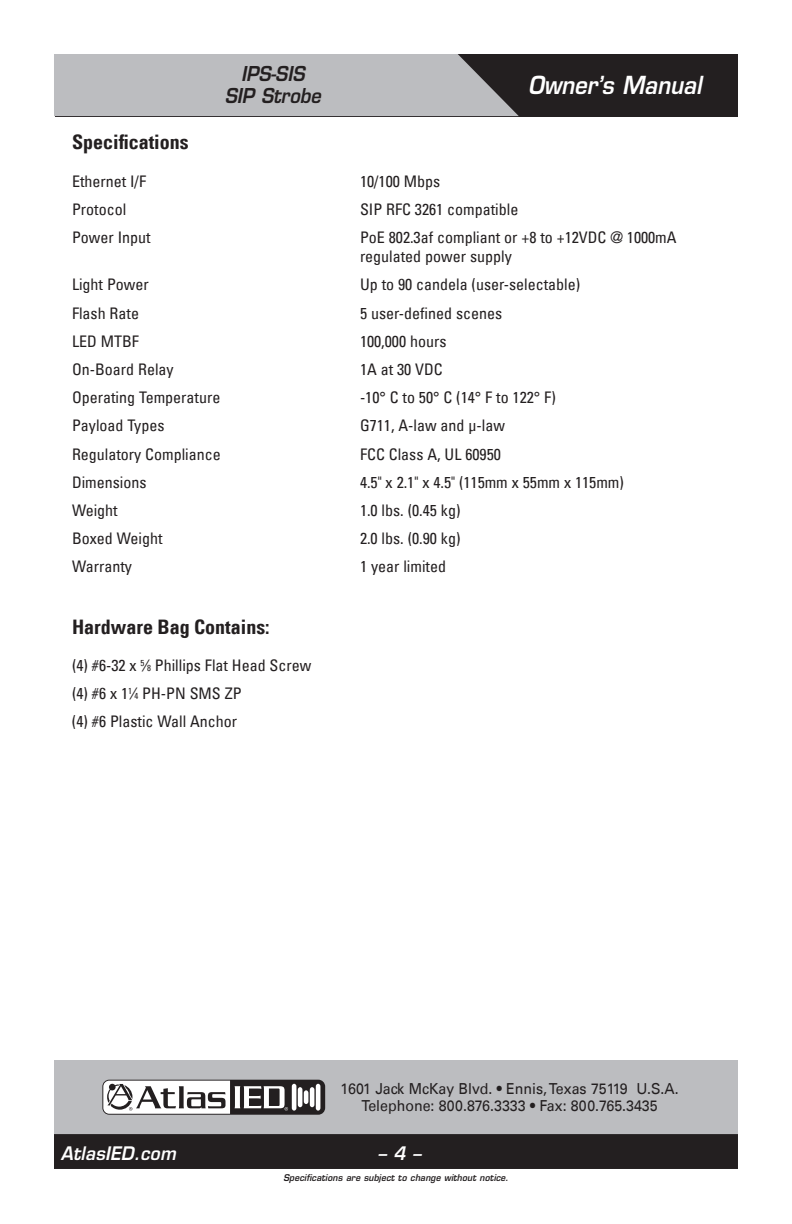
<style>
.page{position:relative;width:792px;height:1224px;background:#fff}
.page>*{position:absolute;margin:0;border:0;box-sizing:border-box;transform-origin:0 0}
.t1{font:italic 600 24.2px "Eurostile LT Std";color:#fff;scale:.9 1}
.t2{font:700 condensed 20px "Univers LT";color:#231f20}
.t3{font:italic 600 20px/22px "Eurostile LT Std";color:#231f20;text-align:center;scale:.9 1}
.t4{font:italic 600 18.2px "Eurostile LT Std";letter-spacing:.015em;color:#fff;scale:.94 1}
.t5{font:condensed 16px/28.2px "Univers LT";color:#231f20}
.t6{font:15.2px/16.6px "Univers LT";color:#231f20;text-align:center;scale:.94 1}
.t7{font:italic 600 9px "Eurostile LT Std";letter-spacing:.015em;color:#231f20;scale:.94 1}
.s1{font-size:8.8px}
</style>
<div class="page">
<div style="left:56px;top:54px;width:682px;height:62px;background:#231f20"></div>
<div style="left:54px;top:54px;width:465px;height:62px;background:#bcbdc0"></div>
<div style="left:54px;top:1060px;width:684px;height:109px;background:#bcbdc0"></div>
<div style="left:54px;top:1134px;width:684px;height:35px;background:#231f20"></div>
<svg style="left:102px;top:1080px;width:223px;height:35px"></svg>
<hr style="left:292px;top:1084px;width:4px;height:27px;background:#fff;border-radius:3px">
<hr style="left:316px;top:1084px;width:4px;height:27px;background:#fff;border-radius:3px">
<hr style="left:298px;top:1087px;width:4px;height:20px;background:#fff;border-radius:3px">
<hr style="left:310px;top:1087px;width:4px;height:20px;background:#fff;border-radius:3px">
<hr style="left:304px;top:1090px;width:4px;height:14px;background:#fff;border-radius:3px">
<svg style="left:103px;top:1081px;width:185px;height:33px;background:#a8a6a6"></svg>
<p class="t3" style="left:225px;top:63px;width:108px">IPS-SIS<br>SIP Strobe</p>
<h1 class="t1" style="left:528px;top:70px;width:194px">Owner’s Manual</h1>
<p class="t2" style="left:72px;top:130px;width:118px">Specifications</p>
<p class="t5" style="left:72px;top:167px;width:76px">Ethernet I/F</p>
<p class="t5" style="left:360px;top:167px;width:82px">10/100 Mbps</p>
<p class="t5" style="left:72px;top:195px;width:56px">Protocol</p>
<p class="t5" style="left:360px;top:195px;width:160px">SIP RFC 3261 compatible</p>
<p class="t5" style="left:72px;top:223px;width:80px">Power Input</p>
<p class="t5" style="left:360px;top:227px;width:318px;line-height:19.2px">PoE 802.3af compliant or +8 to +12VDC @ 1000mA regulated power supply</p>
<p class="t5" style="left:72px;top:270px;width:78px">Light Power</p>
<p class="t5" style="left:360px;top:270px;width:222px">Up to 90 candela (user-selectable)</p>
<p class="t5" style="left:72px;top:299px;width:69px">Flash Rate</p>
<p class="t5" style="left:360px;top:299px;width:144px">5 user-defined scenes</p>
<p class="t5" style="left:72px;top:327px;width:68px">LED MTBF</p>
<p class="t5" style="left:360px;top:327px;width:88px">100,000 hours</p>
<p class="t5" style="left:72px;top:355px;width:103px">On-Board Relay</p>
<p class="t5" style="left:360px;top:355px;width:84px">1A at 30 VDC</p>
<p class="t5" style="left:72px;top:383px;width:150px">Operating Temperature</p>
<p class="t5" style="left:360px;top:383px;width:197px">-10° C to 50° C (14° F to 122° F)</p>
<p class="t5" style="left:72px;top:411px;width:94px">Payload Types</p>
<p class="t5" style="left:360px;top:411px;width:146px">G711, A-law and μ-law</p>
<p class="t5" style="left:72px;top:440px;width:150px">Regulatory Compliance</p>
<p class="t5" style="left:360px;top:440px;width:142px">FCC Class A, UL 60950</p>
<p class="t5" style="left:72px;top:468px;width:76px">Dimensions</p>
<p class="t5" style="left:360px;top:468px;width:265px">4.5" x 2.1" x 4.5" (115mm x 55mm x 115mm)</p>
<p class="t5" style="left:72px;top:496px;width:47px">Weight</p>
<p class="t5" style="left:360px;top:496px;width:102px">1.0 lbs. (0.45 kg)</p>
<p class="t5" style="left:72px;top:524px;width:92px">Boxed Weight</p>
<p class="t5" style="left:360px;top:524px;width:102px">2.0 lbs. (0.90 kg)</p>
<p class="t5" style="left:72px;top:552px;width:61px">Warranty</p>
<p class="t5" style="left:360px;top:552px;width:87px">1 year limited</p>
<p class="t2" style="left:72px;top:614px;width:199px">Hardware Bag Contains:</p>
<p class="t5" style="left:72px;top:651px;width:241px">(4) #6-32 x <sup>5</sup>⁄<span class="s1">8</span> Phillips Flat Head Screw (4) #6 x 1<sup>1</sup>⁄<span class="s1">4</span> PH-PN SMS ZP<br>(4) #6 Plastic Wall Anchor</p>
<p class="t6" style="left:340px;top:1081px;width:361px">1601 Jack McKay Blvd. • Ennis, Texas 75119 U.S.A.<br>Telephone: 800.876.3333 • Fax: 800.765.3435</p>
<p class="t4" style="left:61px;top:1142px;width:124px">AtlasIED.com</p>
<p class="t4" style="left:378px;top:1142px;width:47px">– 4 –</p>
<p class="t7" style="left:283px;top:1172px;width:241px">Specifications are subject to change without notice.</p>
</div>
